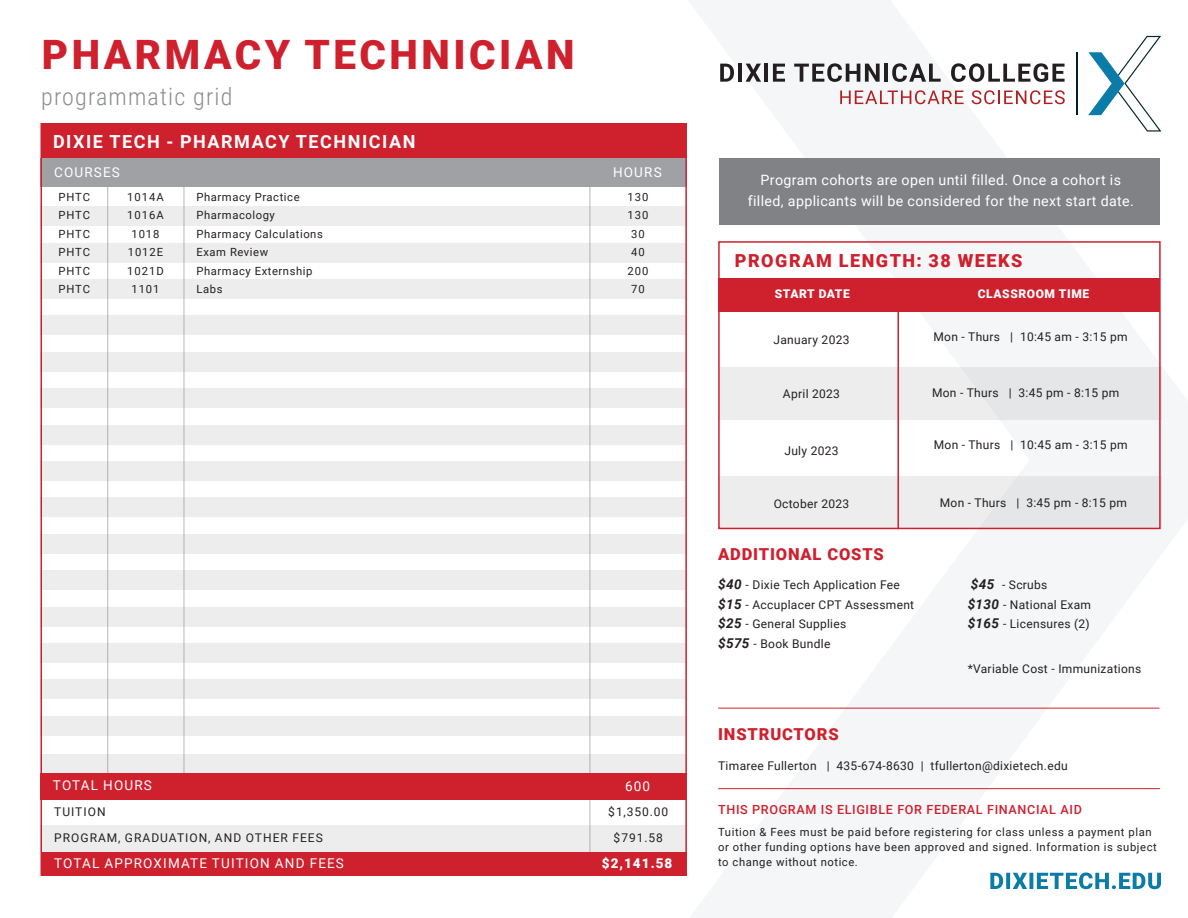
<style>
.page{position:relative;width:1188px;height:918px;background:#fff}
.page>*{position:absolute;margin:0;border:0;box-sizing:border-box;transform-origin:0 0}
.t1{font:900 40.5px "Roboto";letter-spacing:.085em;color:#cf202e}
.t2{font:300 24px "Roboto Condensed";letter-spacing:.05em;color:#8a8c8f}
.t3{font:700 18px "Roboto";letter-spacing:.085em;color:#fff}
.t4{font:900 18px "Roboto";letter-spacing:.085em;color:#cf202e}
.t5{font:900 16.5px "Roboto";letter-spacing:.05em;color:#cf202e}
.t6{font:14.25px/21px "Roboto";letter-spacing:.025em;color:#fff;text-align:center}
.t7{font:13.5px "Roboto";letter-spacing:.085em;color:#fff}
.t8{font:900 13.5px "Roboto";color:#fff}
.t9{font:500 12.6px "Roboto";letter-spacing:.05em;color:#cf202e}
.t10{font:12px "Roboto";letter-spacing:.025em;color:#231f20}
.t11{font:12px "Roboto";letter-spacing:.085em;color:#231f20}
.t12{font:900 12px "Roboto";letter-spacing:.05em;color:#fff}
.t13{font:11.25px/15px "Roboto";letter-spacing:.05em;color:#231f20}
.s1{font-weight:700;font-style:italic;font-size:13.5px}
</style>
<div class="page">
<svg style="left:661px;top:0;width:527px;height:918px"></svg>
<div style="left:719px;top:158px;width:441px;height:67px;background:#808285"></div>
<svg style="left:990px;top:873px;width:171px;height:16px"></svg>
<div style="left:719px;top:367px;width:443px;height:53px;background:#ededee"></div>
<div style="left:719px;top:476px;width:443px;height:53px;background:#ededee"></div>
<div style="left:40px;top:206px;width:647px;height:19px;background:#ededee"></div>
<div style="left:40px;top:388px;width:647px;height:19px;background:#ededee"></div>
<div style="left:40px;top:570px;width:647px;height:19px;background:#ededee"></div>
<div style="left:40px;top:244px;width:647px;height:19px;background:#ededee"></div>
<div style="left:40px;top:426px;width:647px;height:19px;background:#ededee"></div>
<div style="left:40px;top:608px;width:647px;height:19px;background:#ededee"></div>
<div style="left:40px;top:280px;width:647px;height:19px;background:#ededee"></div>
<div style="left:40px;top:462px;width:647px;height:19px;background:#ededee"></div>
<div style="left:40px;top:644px;width:647px;height:19px;background:#ededee"></div>
<div style="left:40px;top:316px;width:647px;height:19px;background:#ededee"></div>
<div style="left:40px;top:498px;width:647px;height:19px;background:#ededee"></div>
<div style="left:40px;top:680px;width:647px;height:19px;background:#ededee"></div>
<div style="left:40px;top:352px;width:647px;height:19px;background:#ededee"></div>
<div style="left:40px;top:534px;width:647px;height:19px;background:#ededee"></div>
<div style="left:40px;top:716px;width:647px;height:19px;background:#ededee"></div>
<div style="left:40px;top:754px;width:647px;height:19px;background:#ededee"></div>
<div style="left:40px;top:826px;width:647px;height:26px;background:#ededee"></div>
<hr style="left:590px;top:152px;width:1px;height:701px;background:#8a8c8f">
<hr style="left:107px;top:176px;width:1px;height:605px;background:#8a8c8f">
<hr style="left:184px;top:175px;width:1px;height:605px;background:#8a8c8f">
<div style="left:41px;top:123px;width:646px;height:36px;background:#cf202e"></div>
<div style="left:40px;top:773px;width:647px;height:27px;background:#cf202e"></div>
<div style="left:40px;top:158px;width:647px;height:29px;background:#a0a1a5"></div>
<div style="left:41px;top:852px;width:646px;height:24px;background:#cf202e"></div>
<hr style="left:718px;top:788px;width:442px;height:1px;background:#cf202e">
<hr style="left:718px;top:708px;width:441px;height:1px;background:#cf202e">
<div style="left:719px;top:278px;width:441px;height:33px;background:#cf202e"></div>
<div style="left:718px;top:241px;width:443px;height:288px;border:2px solid #cf202e"></div>
<hr style="left:897px;top:281px;width:2px;height:248px;background:#cf202e">
<svg style="left:720px;top:64px;width:14px;height:18px"></svg>
<hr style="left:738px;top:64px;width:4px;height:18px;background:#231f20">
<svg style="left:746px;top:64px;width:15px;height:18px"></svg>
<hr style="left:764px;top:64px;width:4px;height:18px;background:#231f20">
<svg style="left:773px;top:64px;width:12px;height:18px"></svg>
<svg style="left:794px;top:63px;width:86px;height:19px"></svg>
<hr style="left:884px;top:64px;width:4px;height:18px;background:#231f20">
<svg style="left:892px;top:63px;width:49px;height:19px"></svg>
<svg style="left:951px;top:63px;width:114px;height:19px"></svg>
<svg style="left:840px;top:90px;width:124px;height:14px"></svg>
<svg style="left:972px;top:90px;width:93px;height:14px"></svg>
<svg style="left:1088px;top:36px;width:73px;height:96px"></svg>
<hr style="left:1077px;top:52px;width:1px;height:63px;background:#001e25">
<p class="t1" style="left:42px;top:26px;width:534px">PHARMACY TECHNICIAN</p>
<p class="t2" style="left:41px;top:79px;width:193px">programmatic grid</p>
<p class="t3" style="left:53px;top:129px;width:364px">DIXIE TECH - PHARMACY TECHNICIAN</p>
<p class="t7" style="left:54px;top:163px;width:67px">COURSES</p>
<p class="t13" style="left:58px;top:189px;width:33px">PHTC</p>
<p class="t13" style="left:58px;top:226px;width:33px">PHTC</p>
<p class="t13" style="left:58px;top:263px;width:33px">PHTC</p>
<p class="t13" style="left:58px;top:207px;width:33px">PHTC</p>
<p class="t13" style="left:58px;top:244px;width:33px">PHTC</p>
<p class="t13" style="left:58px;top:281px;width:33px">PHTC</p>
<p class="t13" style="left:127px;top:189px;width:38px">1014A</p>
<p class="t13" style="left:131px;top:226px;width:30px">1018</p>
<p class="t13" style="left:127px;top:263px;width:38px">1021D</p>
<p class="t13" style="left:127px;top:207px;width:38px">1016A</p>
<p class="t13" style="left:128px;top:244px;width:37px">1012E</p>
<p class="t13" style="left:131px;top:281px;width:30px">1101</p>
<p class="t13" style="left:197px;top:189px;width:105px">Pharmacy Practice</p>
<p class="t13" style="left:197px;top:226px;width:128px">Pharmacy Calculations</p>
<p class="t13" style="left:197px;top:263px;width:117px">Pharmacy Externship</p>
<p class="t13" style="left:197px;top:207px;width:80px">Pharmacology</p>
<p class="t13" style="left:197px;top:244px;width:73px">Exam Review</p>
<p class="t13" style="left:197px;top:281px;width:27px">Labs</p>
<p class="t7" style="left:613px;top:163px;width:50px">HOURS</p>
<p class="t13" style="left:628px;top:189px;width:22px">130</p>
<p class="t13" style="left:631px;top:226px;width:15px">30</p>
<p class="t13" style="left:628px;top:263px;width:22px">200</p>
<p class="t13" style="left:628px;top:207px;width:22px">130</p>
<p class="t13" style="left:631px;top:244px;width:15px">40</p>
<p class="t13" style="left:631px;top:281px;width:15px">70</p>
<p class="t7" style="left:53px;top:776px;width:100px">TOTAL HOURS</p>
<p class="t11" style="left:54px;top:804px;width:53px">TUITION</p>
<p class="t11" style="left:54px;top:829px;width:270px">PROGRAM, GRADUATION, AND OTHER FEES</p>
<p class="t7" style="left:625px;top:777px;width:27px">600</p>
<p class="t10" style="left:608px;top:804px;width:62px">$1,350.00</p>
<p class="t10" style="left:614px;top:829px;width:51px">$791.58</p>
<p class="t7" style="left:54px;top:854px;width:291px">TOTAL APPROXIMATE TUITION AND FEES</p>
<p class="t8" style="left:602px;top:854px;width:72px">$2,141.58</p>
<p class="t6" style="left:748px;top:168px;width:388px">Program cohorts are open until filled. Once a cohort is filled, applicants will be considered for the next start date.</p>
<p class="t4" style="left:735px;top:248px;width:289px">PROGRAM LENGTH: 38 WEEKS</p>
<p class="t12" style="left:775px;top:285px;width:77px">START DATE</p>
<p class="t12" style="left:978px;top:285px;width:113px">CLASSROOM TIME</p>
<p class="t10" style="left:774px;top:331px;width:77px">January 2023</p>
<p class="t10" style="left:934px;top:328px;width:196px">Mon - Thurs | 10:45 am - 3:15 pm</p>
<p class="t10" style="left:783px;top:386px;width:59px">April 2023</p>
<p class="t10" style="left:932px;top:384px;width:189px">Mon - Thurs | 3:45 pm - 8:15 pm</p>
<p class="t10" style="left:784px;top:442px;width:56px">July 2023</p>
<p class="t10" style="left:934px;top:437px;width:196px">Mon - Thurs | 10:45 am - 3:15 pm</p>
<p class="t10" style="left:774px;top:495px;width:77px">October 2023</p>
<p class="t10" style="left:940px;top:495px;width:189px">Mon - Thurs | 3:45 pm - 8:15 pm</p>
<p class="t5" style="left:718px;top:543px;width:167px">ADDITIONAL COSTS</p>
<p class="t10" style="left:718px;top:576px;width:183px"><span class="s1">$40</span> - Dixie Tech Application Fee</p>
<p class="t10" style="left:718px;top:596px;width:197px"><span class="s1">$15</span> - Accuplacer CPT Assessment</p>
<p class="t10" style="left:718px;top:615px;width:130px"><span class="s1">$25</span> - General Supplies</p>
<p class="t10" style="left:718px;top:635px;width:114px"><span class="s1">$575</span> - Book Bundle</p>
<p class="t10" style="left:971px;top:576px;width:78px"><span class="s1">$45</span> - Scrubs</p>
<p class="t10" style="left:968px;top:596px;width:125px"><span class="s1">$130</span> - National Exam</p>
<p class="t10" style="left:968px;top:615px;width:124px"><span class="s1">$165</span> - Licensures (2)</p>
<p class="t10" style="left:968px;top:660px;width:175px">*Variable Cost - Immunizations</p>
<p class="t5" style="left:718px;top:723px;width:122px">INSTRUCTORS</p>
<p class="t10" style="left:718px;top:757px;width:351px">Timaree Fullerton | 435-674-8630 | tfullerton@dixietech.edu</p>
<p class="t9" style="left:718px;top:801px;width:365px">THIS PROGRAM IS ELIGIBLE FOR FEDERAL FINANCIAL AID</p>
<p class="t13" style="left:718px;top:824px;width:440px">Tuition &amp; Fees must be paid before registering for class unless a payment plan or other funding options have been approved and signed. Information is subject to change without notice.</p>
</div>
